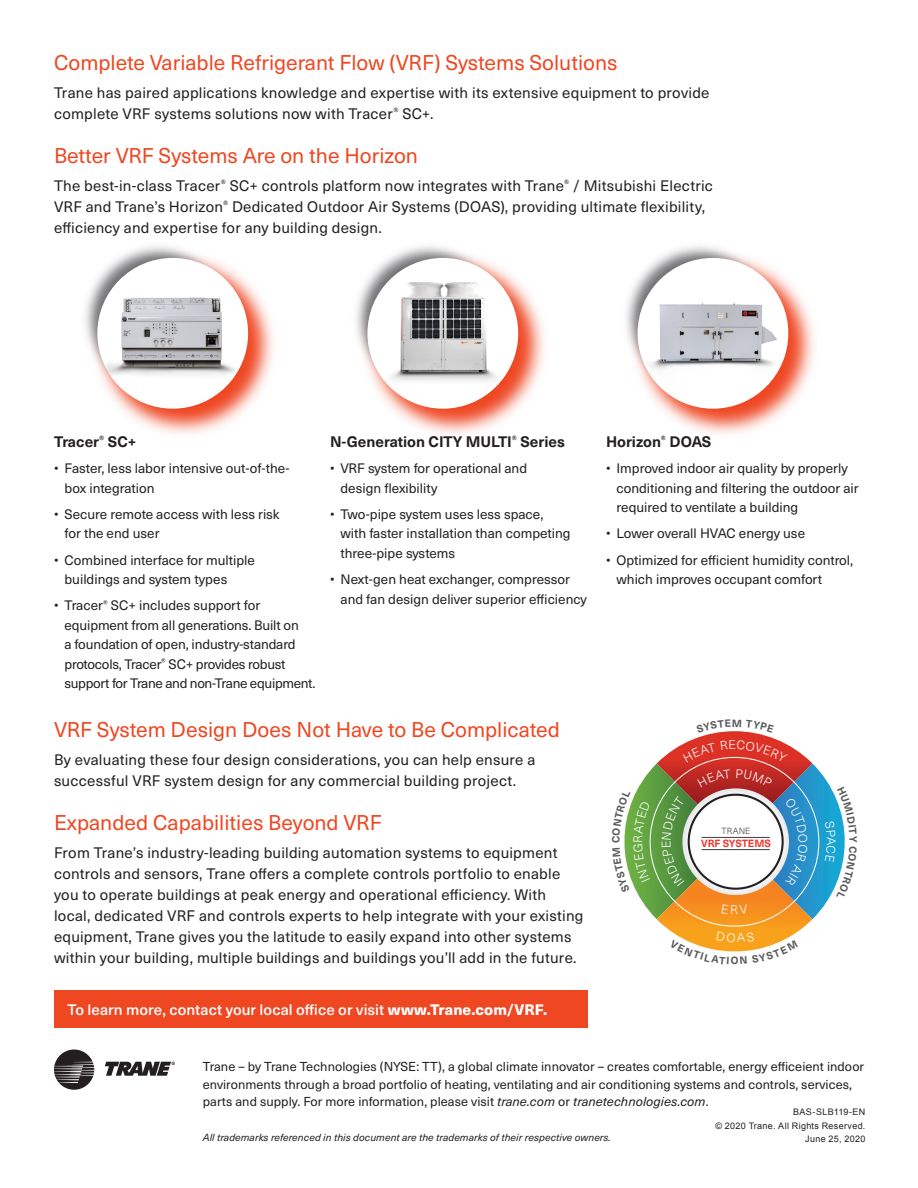
<style>
.page{position:relative;width:918px;height:1188px;background:#fff}
.page>*{position:absolute;margin:0;border:0;box-sizing:border-box;transform-origin:0 0}
.t1{font:21px "Neue Haas Unica W1 G";color:#ef4722}
.t2{font:15px/21px "Neue Haas Unica W1 G";letter-spacing:.015em;color:#231f20}
.t3{font:500 15px "Neue Haas Unica W1 G";letter-spacing:.005em;color:#fff}
.t4{font:700 15px "Neue Haas Unica W1 G";color:#231f20}
.t5{font:13.5px/19.5px "Neue Haas Unica W1 G";color:#231f20}
.t6{font:12.75px/17.2px "Neue Haas Unica W1 G";letter-spacing:.005em;color:#231f20}
.t7{font:300 12.3px "Neue Haas Unica W1 G";color:#fff}
.t8{font:700 10.35px "Neue Haas Unica W1 G";letter-spacing:-.01em;color:#ee372d}
.t9{font:700 10.35px "Neue Haas Unica W1 G";color:#57585a}
.t10{font:italic 10.2px "Neue Haas Unica W1 G";letter-spacing:.005em;color:#231f20}
.t11{font:9px/13.5px "Arial";letter-spacing:.035em;color:#231f20;text-align:right}
.t12{font:300 8.7px "Neue Haas Unica W1 G";letter-spacing:.015em;color:#3e3e3f}
.s1{font-weight:800}
.s2{font-style:italic}
</style>
<div class="page">
<div style="left:54px;top:990px;width:534px;height:38px;background:#ef4722"></div>
<img style="left:115px;top:281px;width:159px;height:153px">
<img style="left:85px;top:246px;width:155px;height:155px">
<div style="left:97px;top:258px;width:151px;height:151px;background:#fff;border-radius:50%"></div>
<img style="left:100px;top:274px;width:146px;height:117px">
<img style="left:385px;top:275px;width:160px;height:160px">
<img style="left:356px;top:246px;width:154px;height:155px">
<div style="left:367px;top:258px;width:151px;height:151px;background:#fff;border-radius:50%"></div>
<img style="left:386px;top:269px;width:115px;height:115px">
<img style="left:655px;top:275px;width:160px;height:160px">
<img style="left:626px;top:246px;width:154px;height:155px">
<div style="left:638px;top:258px;width:150px;height:151px;background:#fff;border-radius:50%"></div>
<img style="left:637px;top:294px;width:152px;height:95px">
<svg style="left:54px;top:1050px;width:40px;height:40px"></svg>
<svg style="left:105px;top:1062px;width:70px;height:14px"></svg>
<svg style="left:624px;top:731px;width:221px;height:221px"></svg>
<h1 class="t1" style="left:54px;top:47px;width:565px">Complete Variable Refrigerant Flow (VRF) Systems Solutions</h1>
<p class="t2" style="left:54px;top:81px;width:657px">Trane has paired applications knowledge and expertise with its extensive equipment to provide complete VRF systems solutions now with Tracer<sup>®</sup> SC+.</p>
<h1 class="t1" style="left:54px;top:140px;width:366px">Better VRF Systems Are on the Horizon</h1>
<p class="t2" style="left:54px;top:174px;width:660px">The best-in-class Tracer<sup>®</sup> SC+ controls platform now integrates with Trane<sup>®</sup> / Mitsubishi Electric<br>VRF and Trane’s Horizon<sup>®</sup> Dedicated Outdoor Air Systems (DOAS), providing ultimate flexibility, efficiency and expertise for any building design.</p>
<p class="t4" style="left:54px;top:430px;width:84px">Tracer<sup>®</sup> SC+</p>
<p class="t5" style="left:65px;top:458px;width:227px;text-indent:-11px">• Faster, less labor intensive out-of-the&shy;box integration</p>
<p class="t5" style="left:65px;top:504px;width:217px;text-indent:-11px">• Secure remote access with less risk for the end user</p>
<p class="t5" style="left:65px;top:549px;width:192px;text-indent:-11px">• Combined interface for multiple buildings and system types</p>
<p class="t5" style="left:65px;top:595px;width:252px;text-indent:-11px">• Tracer<sup>®</sup> SC+ includes support for equipment from all generations. Built on<br>a foundation of open, industry-standard protocols, Tracer<sup>®</sup> SC+ provides robust support for Trane and non-Trane equipment.</p>
<p class="t4" style="left:330px;top:430px;width:237px">N-Generation CITY MULTI<sup>®</sup> Series</p>
<p class="t5" style="left:341px;top:458px;width:188px;text-indent:-11px">• VRF system for operational and design flexibility</p>
<p class="t5" style="left:341px;top:504px;width:232px;text-indent:-11px">• Two-pipe system uses less space, with faster installation than competing three-pipe systems</p>
<p class="t5" style="left:341px;top:569px;width:248px;text-indent:-11px">• Next-gen heat exchanger, compressor and fan design deliver superior efficiency</p>
<h1 class="t1" style="left:54px;top:714px;width:507px">VRF System Design Does Not Have to Be Complicated</h1>
<p class="t2" style="left:54px;top:748px;width:483px">By evaluating these four design considerations, you can help ensure a successful VRF system design for any commercial building project.</p>
<h1 class="t1" style="left:54px;top:807px;width:329px">Expanded Capabilities Beyond VRF</h1>
<p class="t2" style="left:54px;top:841px;width:531px">From Trane’s industry-leading building automation systems to equipment controls and sensors, Trane offers a complete controls portfolio to enable you to operate buildings at peak energy and operational efficiency. With local, dedicated VRF and controls experts to help integrate with your existing equipment, Trane gives you the latitude to easily expand into other systems within your building, multiple buildings and buildings you’ll add in the future.</p>
<p class="t3" style="left:68px;top:998px;width:481px">To learn more, contact your local office or visit <span class="s1">www.Trane.com/VRF.</span></p>
<p class="t4" style="left:606px;top:430px;width:107px">Horizon<sup>®</sup> DOAS</p>
<p class="t5" style="left:617px;top:458px;width:244px;text-indent:-11px">• Improved indoor air quality by properly conditioning and filtering the outdoor air required to ventilate a building</p>
<p class="t5" style="left:606px;top:523px;width:201px">• Lower overall HVAC energy use</p>
<p class="t5" style="left:617px;top:549px;width:238px;text-indent:-11px">• Optimized for efficient humidity control, which improves occupant comfort</p>
<p class="t12" style="left:722px;top:825px;width:31px">TRANE</p>
<p class="t8" style="left:701px;top:836px;width:71px">VRF SYSTEMS</p>
<p class="t7" style="left:730px;top:901px;width:9px">R</p>
<p class="t9" style="left:731px;top:953px;width:9px">O</p>
<p class="t7" style="left:840px;top:837px;width:10px;rotate:90deg">A</p>
<p class="t6" style="left:203px;top:1058px;width:663px">Trane – by Trane Technologies (NYSE: TT), a global climate innovator – creates comfortable, energy efficeient indoor environments through a broad portfolio of heating, ventilating and air conditioning systems and controls, services, parts and supply. For more information, please visit <span class="s2">trane.com</span> or <span class="s2">tranetechnologies.com</span>.</p>
<p class="t10" style="left:203px;top:1130px;width:410px">All trademarks referenced in this document are the trademarks of their respective owners.</p>
<p class="t11" style="left:716px;top:1105px;width:151px">BAS-SLB119-EN<br>© 2020 Trane. All Rights Reserved.<br>June 25, 2020</p>
</div>
